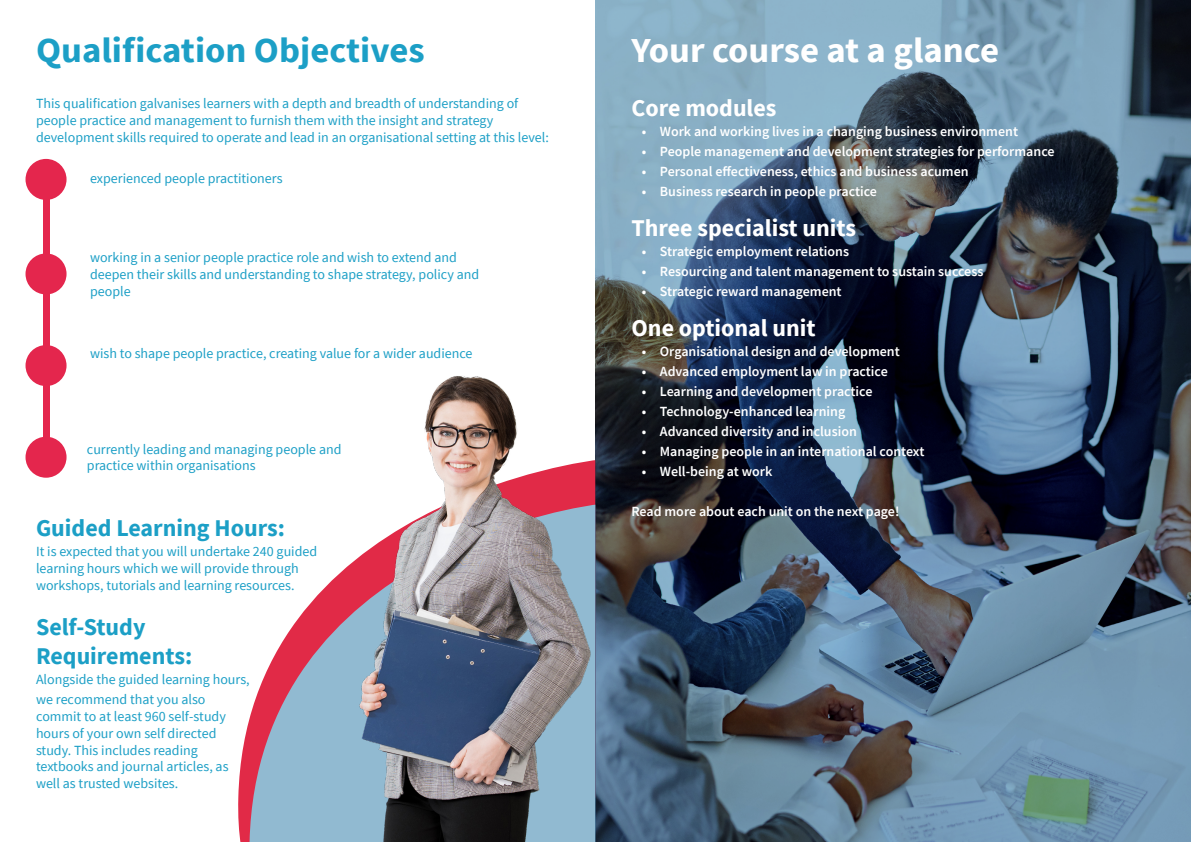
<style>
.page{position:relative;width:1191px;height:842px;background:#fff}
.page>*{position:absolute;margin:0;border:0;box-sizing:border-box;transform-origin:0 0}
.t1{font:700 35px "Source Sans Pro";color:#1c9fc6;scale:1.05 1}
.t2{font:700 35px "Source Sans Pro";color:#fff;scale:1.05 1}
.t3{font:700 24px "Source Sans Pro";color:#fff}
.t4{font:700 24px/28.8px "Source Sans Pro";color:#1c9fc6}
.t5{font:14px/16.8px "Source Sans Pro";color:#1c9fc6}
.t6{font:600 14px "Source Sans Pro";color:#fff}
</style>
<div class="page">
<svg style="left:242px;top:505px;width:353px;height:337px"></svg>
<img style="left:358px;top:376px;width:234px;height:466px">
<img style="left:595px;top:0;width:596px;height:842px">
<div style="left:26px;top:159px;width:41px;height:41px;background:#e4264d;border-radius:50%"></div>
<div style="left:26px;top:253px;width:41px;height:41px;background:#e4264d;border-radius:50%"></div>
<div style="left:26px;top:345px;width:41px;height:41px;background:#e4264d;border-radius:50%"></div>
<div style="left:43px;top:188px;width:6px;height:257px;background:#e4264d"></div>
<div style="left:26px;top:437px;width:41px;height:41px;background:#e4264d;border-radius:50%"></div>
<h1 class="t1" style="left:36px;top:27px;width:372px">Qualification Objectives</h1>
<p class="t5" style="left:36px;top:95px;width:514px">This qualification galvanises learners with a depth and breadth of understanding of people practice and management to furnish them with the insight and strategy development skills required to operate and lead in an organisational setting at this level:</p>
<p class="t5" style="left:90px;top:170px;width:194px">experienced people practitioners</p>
<p class="t5" style="left:90px;top:249px;width:391px">working in a senior people practice role and wish to extend and deepen their skills and understanding to shape strategy, policy and people</p>
<p class="t5" style="left:90px;top:345px;width:384px">wish to shape people practice, creating value for a wider audience</p>
<p class="t5" style="left:87px;top:440px;width:256px">currently leading and managing people and practice within organisations</p>
<h2 class="t4" style="left:36px;top:513px;width:250px">Guided Learning Hours:</h2>
<p class="t5" style="left:36px;top:543px;width:283px">It is expected that you will undertake 240 guided learning hours which we will provide through workshops, tutorials and learning resources.</p>
<h2 class="t4" style="left:36px;top:613px;width:158px">Self-Study<br>Requirements:</h2>
<p class="t5" style="left:36px;top:669px;width:215px;line-height:20px">Alongside the guided learning hours, we recommend that you also</p>
<p class="t5" style="left:36px;top:708px;width:194px">commit to at least 960 self-study hours of your own self directed study. This includes reading textbooks and journal articles, as well as trusted websites.</p>
<h1 class="t2" style="left:631px;top:27px;width:351px">Your course at a glance</h1>
<h2 class="t3" style="left:631px;top:92px;width:147px">Core modules</h2>
<p class="t6" style="left:642px;top:122px;width:378px">• Work and working lives in a changing business environment</p>
<p class="t6" style="left:642px;top:142px;width:414px">• People management and development strategies for performance</p>
<p class="t6" style="left:642px;top:162px;width:328px">• Personal effectiveness, ethics and business acumen</p>
<p class="t6" style="left:642px;top:182px;width:237px">• Business research in people practice</p>
<h2 class="t3" style="left:631px;top:212px;width:226px">Three specialist units</h2>
<p class="t6" style="left:642px;top:242px;width:209px">• Strategic employment relations</p>
<p class="t6" style="left:642px;top:262px;width:343px">• Resourcing and talent management to sustain success</p>
<p class="t6" style="left:642px;top:282px;width:201px">• Strategic reward management</p>
<h2 class="t3" style="left:631px;top:312px;width:186px">One optional unit</h2>
<p class="t6" style="left:642px;top:342px;width:259px">• Organisational design and development</p>
<p class="t6" style="left:642px;top:362px;width:247px">• Advanced employment law in practice</p>
<p class="t6" style="left:642px;top:382px;width:232px">• Learning and development practice</p>
<p class="t6" style="left:642px;top:402px;width:205px">• Technology-enhanced learning</p>
<p class="t6" style="left:642px;top:422px;width:217px">• Advanced diversity and inclusion</p>
<p class="t6" style="left:642px;top:442px;width:284px">• Managing people in an international context</p>
<p class="t6" style="left:642px;top:462px;width:132px">• Well-being at work</p>
<p class="t6" style="left:631px;top:502px;width:269px">Read more about each unit on the next page!</p>
</div>
